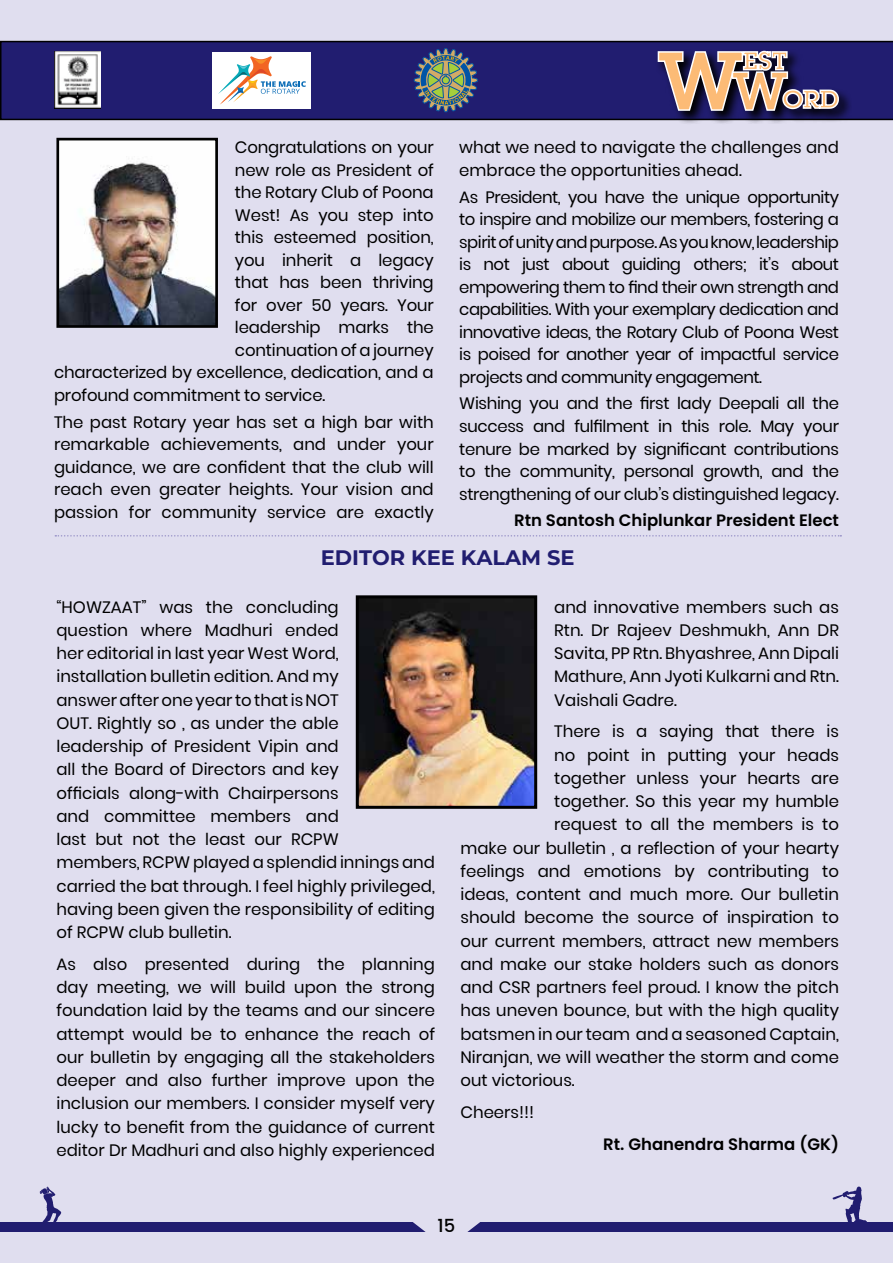
<style>
.page{position:relative;width:893px;height:1263px;background:#e0deef}
.page>*{position:absolute;margin:0;border:0;box-sizing:border-box;transform-origin:0 0}
.t1{font:100 21px "Montserrat";color:#211d70}
.t2{font:500 18px "Poppins";color:#000}
.t3{font:16.5px/23.2px "Poppins";color:#000;text-align:justify}
.t4{font:600 16.5px "Poppins";color:#000}
</style>
<div class="page">
<svg style="left:0;top:1222px;width:2px;height:9px"></svg>
<div style="left:2px;top:1222px;width:891px;height:9px;background:#211d70"></div>
<svg style="left:832px;top:1186px;width:35px;height:36px"></svg>
<svg style="left:39px;top:1186px;width:22px;height:36px"></svg>
<svg style="left:413px;top:1222px;width:67px;height:10px"></svg>
<svg style="left:0;top:41px;width:893px;height:79px;background:#201c6b"></svg>
<svg style="left:655px;top:49px;width:198px;height:74px;background:#38356b"></svg>
<svg style="left:657px;top:50px;width:183px;height:62px;background:#846f79"></svg>
<svg style="left:414px;top:45px;width:64px;height:69px;background:#556375"></svg>
<div style="left:213px;top:52px;width:98px;height:57px;background:#fff"></div>
<svg style="left:218px;top:56px;width:88px;height:49px"></svg>
<img style="left:55px;top:52px;width:45px;height:57px">
<svg style="left:55px;top:535px;width:786px;height:1px"></svg>
<img style="left:360px;top:599px;width:173px;height:206px">
<div style="left:356px;top:595px;width:181px;height:214px;border:3px solid #000"></div>
<img style="left:60px;top:142px;width:154px;height:182px">
<div style="left:56px;top:138px;width:162px;height:190px;border:3px solid #000"></div>
<p class="t3" style="left:235px;top:136px;width:200px">Congratulations on your</p>
<p class="t3" style="left:235px;top:158px;width:200px">new role as President of</p>
<p class="t3" style="left:235px;top:181px;width:200px">the Rotary Club of Poona</p>
<p class="t3" style="left:235px;top:204px;width:200px">West! As you step into</p>
<p class="t3" style="left:235px;top:226px;width:200px">this esteemed position,</p>
<p class="t3" style="left:235px;top:249px;width:200px">you inherit a legacy</p>
<p class="t3" style="left:235px;top:271px;width:200px">that has been thriving</p>
<p class="t3" style="left:235px;top:294px;width:200px">for over 50 years. Your</p>
<p class="t3" style="left:235px;top:316px;width:200px">leadership marks the</p>
<p class="t3" style="left:235px;top:339px;width:200px">continuation of a journey</p>
<p class="t3" style="left:54px;top:361px;width:381px">characterized by excellence, dedication, and a</p>
<p class="t3" style="left:54px;top:384px;width:273px">profound commitment to service.</p>
<p class="t3" style="left:54px;top:411px;width:381px;line-height:22.5px">The past Rotary year has set a high bar with remarkable achievements, and under your guidance, we are confident that the club will reach even greater heights. Your vision and passion for community service are exactly</p>
<p class="t3" style="left:459px;top:136px;width:381px;line-height:22.5px">what we need to navigate the challenges and embrace the opportunities ahead.</p>
<p class="t3" style="left:459px;top:186px;width:381px;line-height:22.5px">As President, you have the unique opportunity to inspire and mobilize our members, fostering a spirit of unity and purpose. As you know, leadership is not just about guiding others; it’s about empowering them to find their own strength and capabilities. With your exemplary dedication and innovative ideas, the Rotary Club of Poona West is poised for another year of impactful service projects and community engagement.</p>
<p class="t3" style="left:459px;top:392px;width:381px;line-height:22.5px">Wishing you and the first lady Deepali all the success and fulfilment in this role. May your tenure be marked by significant contributions to the community, personal growth, and the strengthening of our club’s distinguished legacy.</p>
<p class="t4" style="left:514px;top:511px;width:326px">Rtn Santosh Chiplunkar President Elect</p>
<p class="t1" style="left:321px;top:543px;width:255px">EDITOR KEE KALAM SE</p>
<p class="t3" style="left:56px;top:595px;width:380px;text-align:left">“HOWZAAT” was the concluding<br>question where Madhuri ended<br>her editorial in last year West Word,<br>installation bulletin edition. And my<br>answer after one year to that is NOT<br>OUT. Rightly so , as under the able<br>leadership of President Vipin and<br>all the Board of Directors and key<br>officials along-with Chairpersons<br>and committee members and<br>last but not the least our RCPW<br>members, RCPW played a splendid innings and carried the bat through. I feel highly privileged, having been given the responsibility of editing of RCPW club bulletin.</p>
<p class="t3" style="left:56px;top:953px;width:380px">As also presented during the planning day meeting, we will build upon the strong foundation laid by the teams and our sincere attempt would be to enhance the reach of our bulletin by engaging all the stakeholders deeper and also further improve upon the inclusion our members. I consider myself very lucky to benefit from the guidance of current editor Dr Madhuri and also highly experienced</p>
<p class="t3" style="left:554px;top:595px;width:286px">and innovative members such as Rtn. Dr Rajeev Deshmukh, Ann DR Savita, PP Rtn. Bhyashree, Ann Dipali Mathure, Ann Jyoti Kulkarni and Rtn.<br>Vaishali Gadre.</p>
<p class="t3" style="left:554px;top:720px;width:286px">There is a saying that there is</p>
<p class="t3" style="left:554px;top:743px;width:286px">no point in putting your heads</p>
<p class="t3" style="left:554px;top:766px;width:286px">together unless your hearts are</p>
<p class="t3" style="left:554px;top:790px;width:286px">together. So this year my humble</p>
<p class="t3" style="left:554px;top:813px;width:286px">request to all the members is to</p>
<p class="t3" style="left:460px;top:836px;width:380px">make our bulletin , a reflection of your hearty</p>
<p class="t3" style="left:460px;top:859px;width:380px">feelings and emotions by contributing to</p>
<p class="t3" style="left:460px;top:883px;width:380px">ideas, content and much more. Our bulletin</p>
<p class="t3" style="left:460px;top:906px;width:380px">should become the source of inspiration to</p>
<p class="t3" style="left:460px;top:929px;width:380px">our current members, attract new members</p>
<p class="t3" style="left:460px;top:952px;width:380px">and make our stake holders such as donors</p>
<p class="t3" style="left:460px;top:976px;width:380px">and CSR partners feel proud. I know the pitch</p>
<p class="t3" style="left:460px;top:999px;width:380px">has uneven bounce, but with the high quality</p>
<p class="t3" style="left:460px;top:1022px;width:380px">batsmen in our team and a seasoned Captain,</p>
<p class="t3" style="left:460px;top:1045px;width:380px">Niranjan, we will weather the storm and come</p>
<p class="t3" style="left:460px;top:1069px;width:116px">out victorious.</p>
<p class="t3" style="left:460px;top:1100px;width:75px">Cheers!!!</p>
<p class="t4" style="left:603px;top:1134px;width:237px">Rt. Ghanendra Sharma (GK)</p>
<p class="t2" style="left:438px;top:1215px;width:19px">15</p>
</div>
